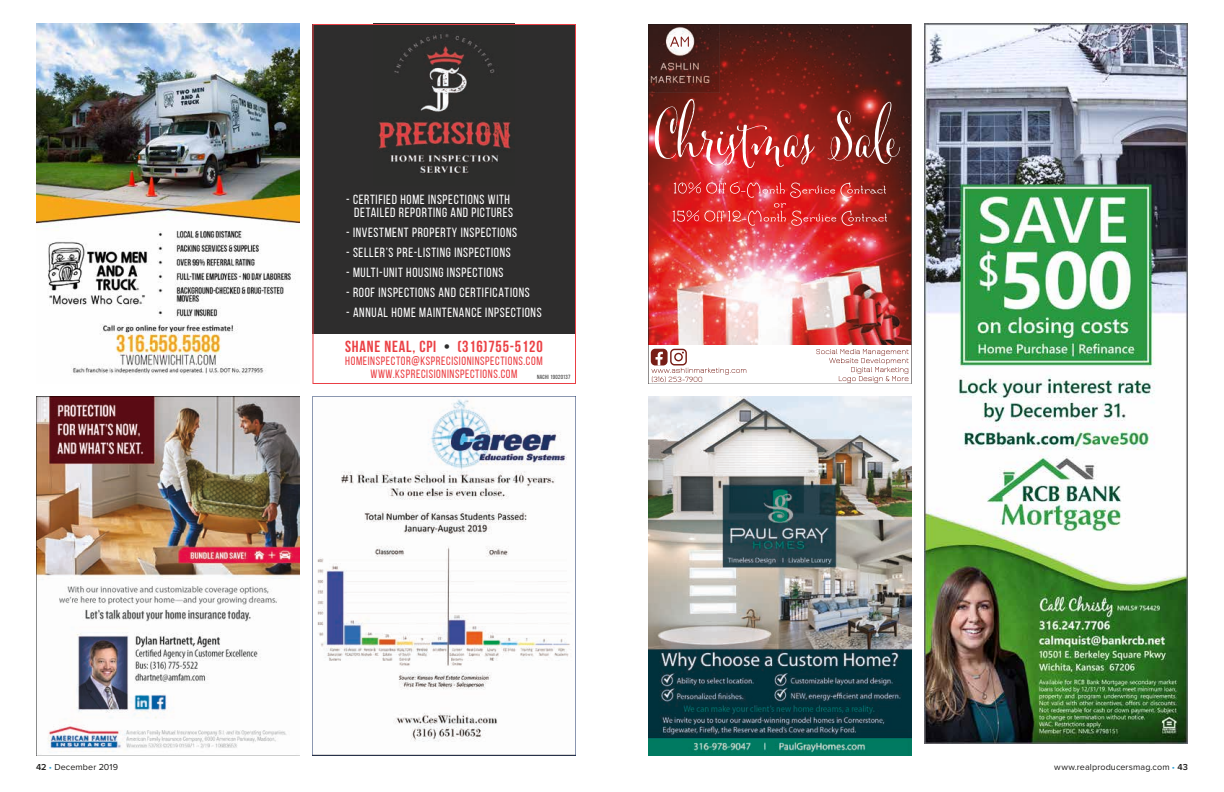
<style>
.page{position:relative;width:1224px;height:792px;background:#fff}
.page>*{position:absolute;margin:0;border:0;box-sizing:border-box;transform-origin:0 0}
.t1{font:700 16px "Bebas Neue";letter-spacing:.05em;color:#eb4145}
.t2{font:13.3px/13px "Bebas Neue";letter-spacing:.05em;color:#fff;text-align:right}
.t3{font:12px/13px "Bebas Neue";letter-spacing:.05em;color:#eb4145;text-align:center}
.t4{font:9px "Proxima Nova";letter-spacing:.01em;color:#1c1b1a}
.t5{font:6px "Bebas Neue";letter-spacing:.05em;color:#2e2d2d}
.s1{color:#2e2d2d}
.s2{font-weight:600}
.s3{color:#2ea5dc}
</style>
<div class="page">
<img style="left:924px;top:24px;width:264px;height:720px">
<img style="left:648px;top:396px;width:264px;height:360px">
<img style="left:648px;top:24px;width:264px;height:360px">
<svg style="left:312px;top:24px;width:264px;height:360px;background:#514b4b"></svg>
<img style="left:36px;top:24px;width:264px;height:351px">
<svg style="left:312px;top:396px;width:264px;height:360px"></svg>
<img style="left:36px;top:396px;width:264px;height:360px">
<p class="t2" style="left:346px;top:193px;width:169px">- CERTIFIED HOME INSPECTIONS WITH<br>DETAILED REPORTING AND PICTURES</p>
<p class="t2" style="left:346px;top:226px;width:172px">- INVESTMENT PROPERTY INSPECTIONS</p>
<p class="t2" style="left:346px;top:246px;width:166px">- SELLER’S PRE-LISTING INSPECTIONS</p>
<p class="t2" style="left:346px;top:266px;width:159px">- MULTI-UNIT HOUSING INSPECTIONS</p>
<p class="t2" style="left:346px;top:286px;width:185px">- ROOF INSPECTIONS AND CERTIFICATIONS</p>
<p class="t2" style="left:346px;top:306px;width:197px">- ANNUAL HOME MAINTENANCE INPSECTIONS</p>
<p class="t1" style="left:345px;top:338px;width:199px">SHANE NEAL, CPI <span class="s1">•</span> (316)755-5120</p>
<p class="t3" style="left:345px;top:354px;width:199px">HOMEINSPECTOR@KSPRECISIONINSPECTIONS.COM<br>WWW.KSPRECISIONINSPECTIONS.COM</p>
<p class="t5" style="left:537px;top:374px;width:35px">NACHI 19020137</p>
<p class="t4" style="left:36px;top:762px;width:84px"><span class="s2">42</span> <span class="s3">•</span> December 2019</p>
<p class="t4" style="left:1054px;top:762px;width:135px">www.realproducersmag.com <span class="s3">•</span> <span class="s2">43</span></p>
</div>
